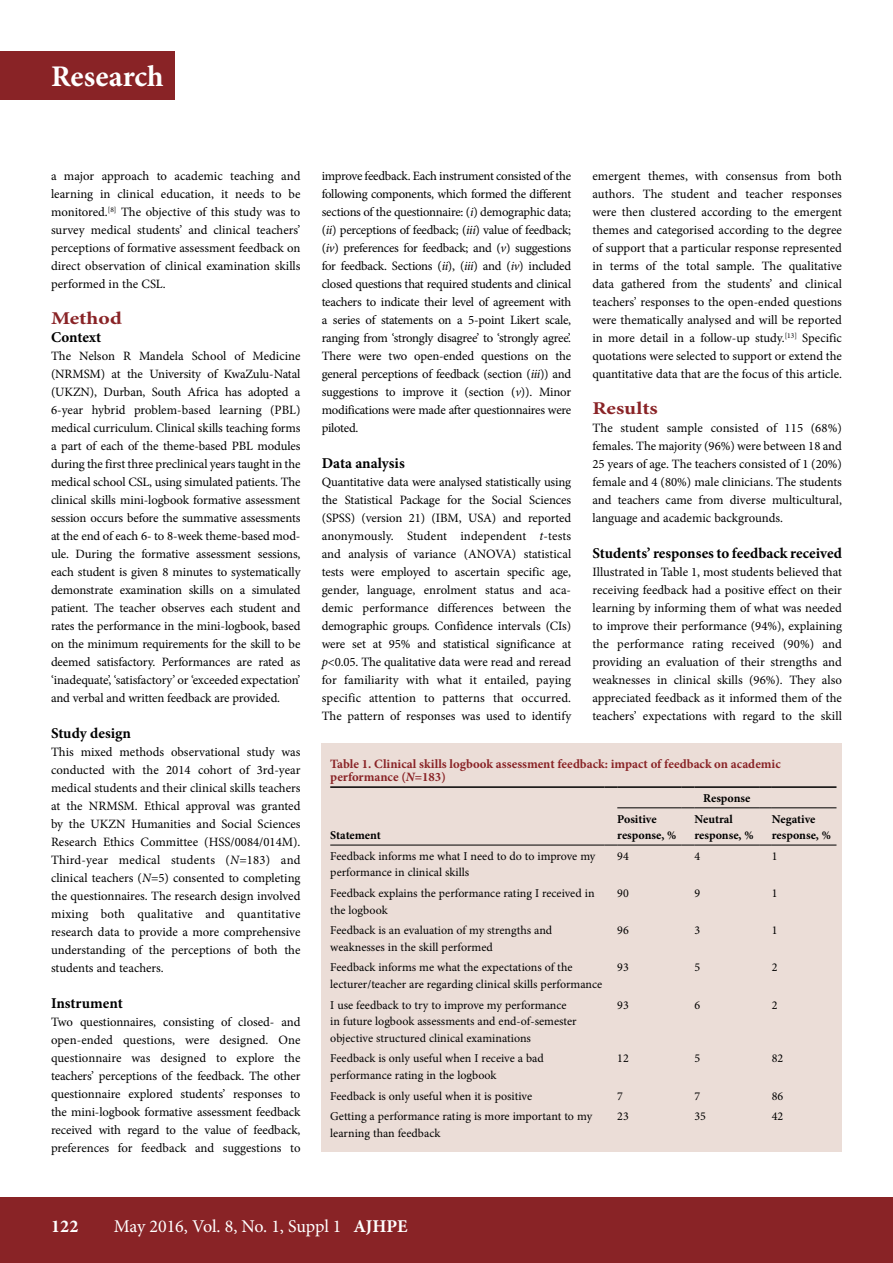
<style>
.page{position:relative;width:893px;height:1263px;background:#fff}
.page>*{position:absolute;margin:0;border:0;box-sizing:border-box;transform-origin:0 0}
.t1{font:700 30px "Minion Pro";color:#fff}
.t2{font:18px "Minion Pro";letter-spacing:-.01em;color:#fff}
.t3{font:700 18px "Minion Pro";color:#892326;scale:1.2 1}
.t4{font:700 18px "Minion Pro";color:#fff}
.t5{font:700 15px "Minion Pro";color:#000}
.t6{font:12.75px/18px "Minion Pro";letter-spacing:-.005em;color:#000;text-align:justify}
.t7{font:700 12.75px/13.5px "Minion Pro";color:#892326}
.t8{font:12px/16.5px "Minion Pro";color:#000}
.t9{font:700 12px/16.5px "Minion Pro";letter-spacing:-.005em;color:#000}
.s1{font-style:italic}
.s2{font-weight:700}
</style>
<div class="page">
<div style="left:0;top:1197px;width:893px;height:66px;background:#892326"></div>
<div style="left:0;top:51px;width:174px;height:49px;background:#892326"></div>
<div style="left:322px;top:744px;width:520px;height:408px;background:#ebddd7"></div>
<svg style="left:604px;top:845px;width:13px;height:1px"></svg>
<hr style="left:617px;top:845px;width:65px;height:1px;background:#000">
<svg style="left:682px;top:845px;width:12px;height:1px"></svg>
<hr style="left:694px;top:845px;width:65px;height:1px;background:#000">
<svg style="left:759px;top:845px;width:13px;height:1px"></svg>
<hr style="left:772px;top:845px;width:64px;height:1px;background:#000">
<hr style="left:330px;top:845px;width:274px;height:1px;background:#000">
<svg style="left:604px;top:786px;width:13px;height:2px"></svg>
<hr style="left:617px;top:786px;width:65px;height:2px;background:#000">
<svg style="left:682px;top:786px;width:12px;height:2px"></svg>
<hr style="left:694px;top:786px;width:65px;height:2px;background:#000">
<svg style="left:759px;top:786px;width:13px;height:2px"></svg>
<hr style="left:772px;top:786px;width:64px;height:2px;background:#000">
<hr style="left:617px;top:807px;width:65px;height:1px;background:#000">
<svg style="left:682px;top:807px;width:12px;height:1px"></svg>
<hr style="left:694px;top:807px;width:65px;height:1px;background:#000">
<svg style="left:759px;top:807px;width:13px;height:1px"></svg>
<hr style="left:772px;top:807px;width:64px;height:1px;background:#000">
<hr style="left:330px;top:786px;width:274px;height:2px;background:#000">
<h1 class="t1" style="left:51px;top:56px;width:114px">Research</h1>
<p class="t6" style="left:51px;top:167px;width:251px">a major approach to academic teaching and learning in clinical education, it needs to be monitored.<sup>[8]</sup> The objective of this study was to survey medical students’ and clinical teachers’ perceptions of formative assessment feedback on direct observation of clinical examination skills performed in the CSL.</p>
<h2 class="t3" style="left:51px;top:306px;width:61px">Method</h2>
<p class="t5" style="left:51px;top:327px;width:52px">Context</p>
<p class="t6" style="left:51px;top:347px;width:251px">The Nelson R Mandela School of Medicine (NRMSM) at the University of KwaZulu-Natal (UKZN), Durban, South Africa has adopted a 6-year hybrid problem-based learning (PBL) medical curriculum. Clinical skills teaching forms a part of each of the theme-based PBL modules during the first three preclinical years taught in the medical school CSL, using simulated patients. The clinical skills mini-logbook formative assessment session occurs before the summative assessments at the end of each 6- to 8-week theme-based mod&shy;ule. During the formative assessment sessions, each student is given 8 minutes to systematically demonstrate examination skills on a simulated patient. The teacher observes each student and rates the performance in the mini-logbook, based on the minimum requirements for the skill to be deemed satisfactory. Performances are rated as ‘inadequate’, ‘satisfactory’ or ‘exceeded expectation’ and verbal and written feedback are provided.</p>
<p class="t5" style="left:51px;top:723px;width:82px">Study design</p>
<p class="t6" style="left:51px;top:743px;width:251px">This mixed methods observational study was conducted with the 2014 cohort of 3rd-year medical students and their clinical skills teachers at the NRMSM. Ethical approval was granted by the UKZN Humanities and Social Sciences Research Ethics Committee (HSS/0084/014M).<br>Third-year medical students (<span class="s1">N</span>=183) and clinical teachers (<span class="s1">N</span>=5) consented to completing the questionnaires. The research design involved mixing both qualitative and quantitative research data to provide a more comprehensive understanding of the perceptions of both the students and teachers.</p>
<p class="t5" style="left:51px;top:993px;width:73px">Instrument</p>
<p class="t6" style="left:51px;top:1013px;width:251px">Two questionnaires, consisting of closed- and open-ended questions, were designed. One questionnaire was designed to explore the teachers’ perceptions of the feedback. The other questionnaire explored students’ responses to the mini-logbook formative assessment feedback received with regard to the value of feedback, preferences for feedback and suggestions to</p>
<p class="t6" style="left:322px;top:167px;width:251px">improve feedback. Each instrument consisted of the following components, which formed the different sections of the questionnaire: (<span class="s1">i</span>) demographic data; (<span class="s1">ii</span>) perceptions of feedback; (<span class="s1">iii</span>) value of feedback; (<span class="s1">iv</span>) preferences for feedback; and (<span class="s1">v</span>) suggestions for feedback. Sections (<span class="s1">ii</span>), (<span class="s1">iii</span>) and (<span class="s1">iv</span>) included closed questions that required students and clinical teachers to indicate their level of agreement with a series of statements on a 5-point Likert scale, ranging from ‘strongly disagree’ to ‘strongly agree’.<br>There were two open-ended questions on the general perceptions of feedback (section (<span class="s1">iii</span>)) and suggestions to improve it (section (<span class="s1">v</span>)). Minor modifications were made after questionnaires were piloted.</p>
<p class="t5" style="left:322px;top:453px;width:84px">Data analysis</p>
<p class="t6" style="left:322px;top:473px;width:251px">Quantitative data were analysed statistically using the Statistical Package for the Social Sciences (SPSS) (version 21) (IBM, USA) and reported anonymously. Student independent <span class="s1">t</span>-tests and analysis of variance (ANOVA) statistical tests were employed to ascertain specific age, gender, language, enrolment status and aca&shy;demic performance differences between the demographic groups. Confidence intervals (CIs) were set at 95% and statistical significance at <span class="s1">p</span>&lt;0.05. The qualitative data were read and reread for familiarity with what it entailed, paying specific attention to patterns that occurred.<br>The pattern of responses was used to identify</p>
<p class="t6" style="left:592px;top:167px;width:251px">emergent themes, with consensus from both authors. The student and teacher responses were then clustered according to the emergent themes and categorised according to the degree of support that a particular response represented in terms of the total sample. The qualitative data gathered from the students’ and clinical teachers’ responses to the open-ended questions were thematically analysed and will be reported in more detail in a follow-up study.<sup>[13]</sup> Specific quotations were selected to support or extend the quantitative data that are the focus of this article.</p>
<h2 class="t3" style="left:592px;top:396px;width:56px">Results</h2>
<p class="t6" style="left:592px;top:419px;width:251px">The student sample consisted of 115 (68%) females. The majority (96%) were between 18 and 25 years of age. The teachers consisted of 1 (20%) female and 4 (80%) male clinicians. The students and teachers came from diverse multicultural, language and academic backgrounds.</p>
<p class="t5" style="left:592px;top:543px;width:251px">Students’ responses to feedback received</p>
<p class="t6" style="left:592px;top:563px;width:251px">Illustrated in Table 1, most students believed that receiving feedback had a positive effect on their learning by informing them of what was needed to improve their performance (94%), explaining the performance rating received (90%) and providing an evaluation of their strengths and weaknesses in clinical skills (96%). They also appreciated feedback as it informed them of the teachers’ expectations with regard to the skill</p>
<p class="t7" style="left:330px;top:757px;width:452px">Table 1. Clinical skills logbook assessment feedback: impact of feedback on academic performance (<span class="s1">N</span>=183)</p>
<p class="t9" style="left:330px;top:827px;width:52px">Statement</p>
<p class="t9" style="left:703px;top:790px;width:49px">Response</p>
<p class="t9" style="left:617px;top:810px;width:61px">Positive response, %</p>
<p class="t9" style="left:694px;top:810px;width:61px">Neutral response, %</p>
<p class="t9" style="left:772px;top:810px;width:61px">Negative response, %</p>
<p class="t8" style="left:330px;top:848px;width:267px">Feedback informs me what I need to do to improve my performance in clinical skills</p>
<p class="t8" style="left:617px;top:848px;width:13px">94</p>
<p class="t8" style="left:694px;top:848px;width:7px">4</p>
<p class="t8" style="left:772px;top:848px;width:7px">1</p>
<p class="t8" style="left:330px;top:885px;width:266px">Feedback explains the performance rating I received in the logbook</p>
<p class="t8" style="left:617px;top:885px;width:13px">90</p>
<p class="t8" style="left:694px;top:885px;width:7px">9</p>
<p class="t8" style="left:772px;top:885px;width:7px">1</p>
<p class="t8" style="left:330px;top:922px;width:223px">Feedback is an evaluation of my strengths and weaknesses in the skill performed</p>
<p class="t8" style="left:617px;top:922px;width:13px">96</p>
<p class="t8" style="left:694px;top:922px;width:7px">3</p>
<p class="t8" style="left:772px;top:922px;width:7px">1</p>
<p class="t8" style="left:330px;top:959px;width:273px">Feedback informs me what the expectations of the lecturer/teacher are regarding clinical skills performance</p>
<p class="t8" style="left:617px;top:959px;width:13px">93</p>
<p class="t8" style="left:694px;top:959px;width:7px">5</p>
<p class="t8" style="left:772px;top:959px;width:7px">2</p>
<p class="t8" style="left:330px;top:997px;width:248px">I use feedback to try to improve my performance in future logbook assessments and end-of-semester objective structured clinical examinations</p>
<p class="t8" style="left:617px;top:997px;width:13px">93</p>
<p class="t8" style="left:694px;top:997px;width:7px">6</p>
<p class="t8" style="left:772px;top:997px;width:7px">2</p>
<p class="t8" style="left:330px;top:1050px;width:215px">Feedback is only useful when I receive a bad performance rating in the logbook</p>
<p class="t8" style="left:617px;top:1050px;width:13px">12</p>
<p class="t8" style="left:694px;top:1050px;width:7px">5</p>
<p class="t8" style="left:772px;top:1050px;width:13px">82</p>
<p class="t8" style="left:330px;top:1088px;width:203px">Feedback is only useful when it is positive</p>
<p class="t8" style="left:617px;top:1088px;width:7px">7</p>
<p class="t8" style="left:694px;top:1088px;width:7px">7</p>
<p class="t8" style="left:772px;top:1088px;width:13px">86</p>
<p class="t8" style="left:330px;top:1108px;width:263px">Getting a performance rating is more important to my learning than feedback</p>
<p class="t8" style="left:617px;top:1108px;width:13px">23</p>
<p class="t8" style="left:694px;top:1108px;width:13px">35</p>
<p class="t8" style="left:772px;top:1108px;width:13px">42</p>
<h2 class="t4" style="left:51px;top:1213px;width:29px">122</h2>
<h2 class="t2" style="left:114px;top:1214px;width:295px">May 2016, Vol. 8, No. 1, Suppl 1 <span class="s2">AJHPE</span></h2>
</div>
